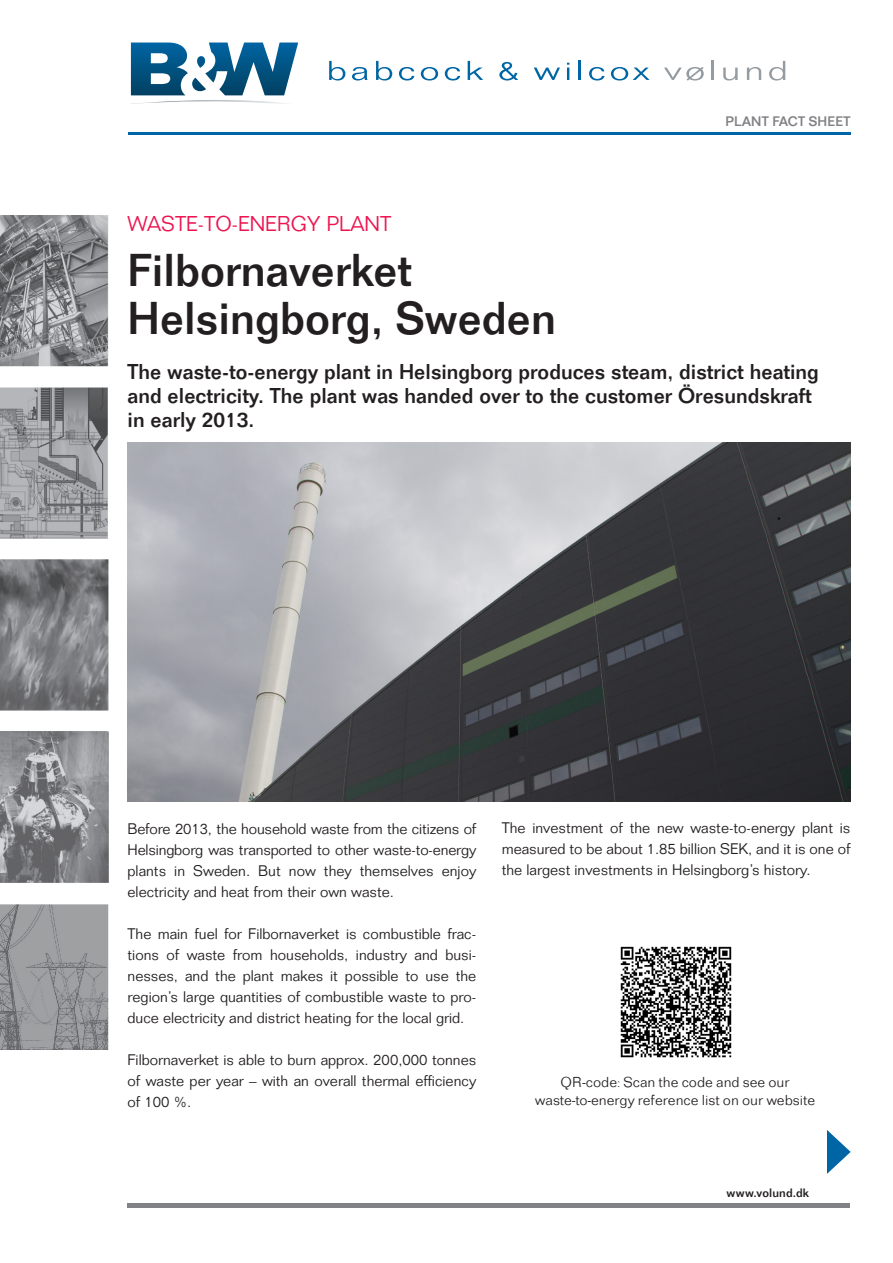
<style>
.page{position:relative;width:893px;height:1263px;background:#fff}
.page>*{position:absolute;margin:0;border:0;box-sizing:border-box;transform-origin:0 0}
.Overskrift{font:500 45px "Folio Std";color:#231f20}
.Overskrift-2{font:500 21px/24px "Folio Std";color:#231f20}
.Overskrift-3{font:300 21px "Folio Std";color:#ed1450}
.t1{font:300 15px/21px "Folio Std";color:#231f20;text-align:justify}
.t2{font:15px/18px "Folio T Ligh";color:#231f20;text-align:center}
.Mellemrubrikker{font:500 13.5px "Folio Std";letter-spacing:.015em;color:#808285}
.Mellemrubrikker-2{font:500 12px "Folio Std";letter-spacing:.015em;color:#231f20}
</style>
<div class="page">
<img style="left:128px;top:442px;width:722px;height:359px">
<img style="left:0;top:216px;width:109px;height:833px">
<svg style="left:130px;top:43px;width:168px;height:61px"></svg>
<svg style="left:329px;top:61px;width:16px;height:20px"></svg>
<svg style="left:352px;top:67px;width:16px;height:14px"></svg>
<svg style="left:376px;top:61px;width:16px;height:20px"></svg>
<svg style="left:399px;top:67px;width:15px;height:14px"></svg>
<svg style="left:421px;top:67px;width:17px;height:14px"></svg>
<svg style="left:445px;top:67px;width:15px;height:14px"></svg>
<svg style="left:468px;top:61px;width:15px;height:19px"></svg>
<svg style="left:499px;top:62px;width:19px;height:19px"></svg>
<svg style="left:534px;top:68px;width:26px;height:12px"></svg>
<svg style="left:567px;top:63px;width:2px;height:17px"></svg>
<svg style="left:579px;top:61px;width:2px;height:19px"></svg>
<svg style="left:589px;top:67px;width:15px;height:14px"></svg>
<svg style="left:611px;top:67px;width:39px;height:14px"></svg>
<svg style="left:664px;top:67px;width:40px;height:14px"></svg>
<svg style="left:712px;top:61px;width:2px;height:19px"></svg>
<svg style="left:723px;top:68px;width:15px;height:13px"></svg>
<svg style="left:747px;top:67px;width:14px;height:13px"></svg>
<svg style="left:769px;top:61px;width:16px;height:20px"></svg>
<hr style="left:128px;top:132px;width:722px;height:3px;background:#0065a4">
<img style="left:620px;top:946px;width:112px;height:112px">
<div style="left:127px;top:1203px;width:723px;height:5px;background:#808285"></div>
<svg style="left:827px;top:1130px;width:24px;height:44px"></svg>
<p class="Mellemrubrikker" style="left:725px;top:113px;width:126px">PLANT FACT SHEET</p>
<p class="Overskrift-3" style="left:128px;top:211px;width:265px">WASTE-TO-ENERGY PLANT</p>
<p class="Overskrift" style="left:128px;top:243px;width:286px">Filbornaverket</p>
<p class="Overskrift" style="left:128px;top:291px;width:430px">Helsingborg, Sweden</p>
<p class="Overskrift-2" style="left:128px;top:360px;width:693px">The waste-to-energy plant in Helsingborg produces steam, district heating</p>
<p class="Overskrift-2" style="left:128px;top:384px;width:685px">and electricity. The plant was handed over to the customer Öresundskraft in early 2013.</p>
<p class="t1" style="left:128px;top:818px;width:350px">Before 2013, the household waste from the citizens of Helsingborg was transported to other waste-to-energy plants in Sweden. But now they themselves enjoy electricity and heat from their own waste.</p>
<p class="t1" style="left:128px;top:923px;width:350px">The main fuel for Filbornaverket is combustible frac&shy;tions of waste from households, industry and busi&shy;nesses, and the plant makes it possible to use the region’s large quantities of combustible waste to pro&shy;duce electricity and district heating for the local grid.</p>
<p class="t1" style="left:128px;top:1049px;width:350px">Filbornaverket is able to burn approx. 200,000 tonnes of waste per year – with an overall thermal efficiency of 100 %.</p>
<p class="t1" style="left:502px;top:817px;width:350px">The investment of the new waste-to-energy plant is measured to be about 1.85 billion SEK, and it is one of the largest investments in Helsingborg’s history.</p>
<p class="t2" style="left:535px;top:1073px;width:282px">QR-code: Scan the code and see our waste-to-energy reference list on our website</p>
<p class="Mellemrubrikker-2" style="left:726px;top:1185px;width:84px">www.volund.dk</p>
</div>
